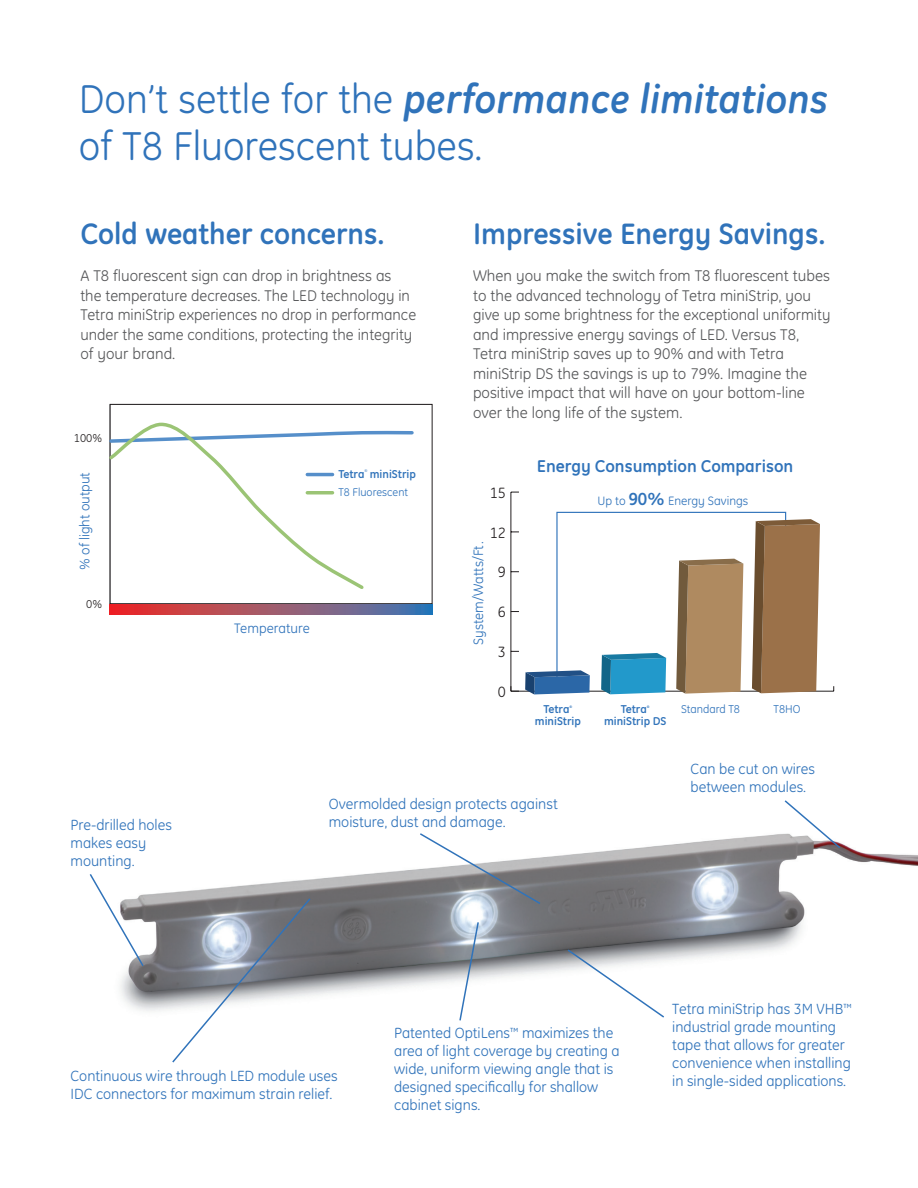
<style>
.page{position:relative;width:918px;height:1188px;background:#fff}
.page>*{position:absolute;margin:0;border:0;box-sizing:border-box;transform-origin:0 0}
.t1{font:40.95px/46.5px "GE Inspira";color:#3073ba}
.t2{font:700 30px "GE Inspira";color:#3073ba}
.t3{font:700 17.4px "GE Inspira";color:#3073ba}
.t4{font:15.75px/19.5px "GE Inspira";color:#57585a}
.t5{font:15.15px "GE Inspira";color:#231f20}
.t6{font:15px/18px "GE Inspira";color:#3073ba}
.t7{font:13.95px "GE Inspira";color:#3073ba}
.t8{font:12.45px "GE Inspira";color:#3073ba}
.t9{font:700 11.7px "GE Inspira";color:#3073ba}
.t10{font:11.7px "GE Inspira";color:#231f20}
.t11{font:700 11.55px "GE Inspira";color:#3073ba}
.t12{font:11.55px "GE Inspira";color:#3073ba}
.t13{font:11.4px "GE Inspira";color:#3073ba}
.t14{font:3.9px "GE Inspira";color:#3073ba}
.t15{font:700 3.6px "GE Inspira";color:#3073ba}
.s1{font-weight:700;font-style:italic}
.s2{font-weight:700;font-size:17.7px}
</style>
<div class="page">
<img style="left:120px;top:834px;width:798px;height:177px">
<svg style="left:171px;top:897px;width:141px;height:166px"></svg>
<svg style="left:783px;top:800px;width:59px;height:50px"></svg>
<svg style="left:458px;top:921px;width:22px;height:100px"></svg>
<svg style="left:89px;top:872px;width:56px;height:96px"></svg>
<svg style="left:418px;top:833px;width:124px;height:72px"></svg>
<svg style="left:566px;top:948px;width:100px;height:70px"></svg>
<hr style="left:511px;top:691px;width:323px;height:1px;background:#231f20">
<hr style="left:511px;top:492px;width:1px;height:199px;background:#231f20">
<svg style="left:511px;top:686px;width:8px;height:6px"></svg>
<svg style="left:525px;top:511px;width:295px;height:183px"></svg>
<div style="left:110px;top:404px;width:322px;height:200px;border:1px solid #231f20"></div>
<svg style="left:367px;top:430px;width:47px;height:5px"></svg>
<svg style="left:109px;top:421px;width:258px;height:171px"></svg>
<hr style="left:307px;top:473px;width:26px;height:3px;background:#568fca">
<hr style="left:307px;top:491px;width:26px;height:3px;background:#9bc475">
<svg style="left:110px;top:604px;width:322px;height:11px;background:#9a556c"></svg>
<h1 class="t1" style="left:79px;top:76px;width:751px">Don’t settle for the <span class="s1">performance limitations </span>of T8 Fluorescent tubes.</h1>
<h2 class="t2" style="left:80px;top:214px;width:306px">Cold weather concerns.</h2>
<p class="t4" style="left:80px;top:266px;width:337px">A T8 fluorescent sign can drop in brightness as the temperature decreases. The LED technology in Tetra miniStrip experiences no drop in performance under the same conditions, protecting the integrity of your brand.</p>
<p class="t10" style="left:74px;top:432px;width:30px">100%</p>
<p class="t7" style="left:77px;top:570px;width:99px;rotate:-90deg">% of light output</p>
<p class="t10" style="left:86px;top:597px;width:17px">0%</p>
<p class="t9" style="left:339px;top:466px;width:79px">Tetra miniStrip</p>
<p class="t14" style="left:365px;top:469px;width:5px">®</p>
<p class="t13" style="left:339px;top:485px;width:71px">T8 Fluorescent</p>
<p class="t7" style="left:234px;top:620px;width:77px">Temperature</p>
<h2 class="t2" style="left:473px;top:214px;width:354px">Impressive Energy Savings.</h2>
<p class="t4" style="left:473px;top:266px;width:359px">When you make the switch from T8 fluorescent tubes to the advanced technology of Tetra miniStrip, you give up some brightness for the exceptional uniformity and impressive energy savings of LED. Versus T8, Tetra miniStrip saves up to 90% and with Tetra miniStrip DS the savings is up to 79%. Imagine the positive impact that will have on your bottom-line over the long life of the system.</p>
<p class="t5" style="left:490px;top:484px;width:18px">15</p>
<p class="t5" style="left:490px;top:524px;width:18px">12</p>
<p class="t7" style="left:470px;top:645px;width:105px;rotate:-90deg">System/Watts/Ft.</p>
<p class="t5" style="left:498px;top:563px;width:10px">9</p>
<p class="t5" style="left:498px;top:603px;width:10px">6</p>
<p class="t5" style="left:498px;top:643px;width:10px">3</p>
<p class="t5" style="left:498px;top:683px;width:10px">0</p>
<p class="t3" style="left:537px;top:455px;width:258px">Energy Consumption Comparison</p>
<p class="t8" style="left:597px;top:494px;width:152px">Up to <span class="s2">90%</span> Energy Savings</p>
<p class="t11" style="left:543px;top:702px;width:28px">Tetra</p>
<p class="t15" style="left:570px;top:704px;width:4px">®</p>
<p class="t11" style="left:535px;top:714px;width:48px">miniStrip</p>
<p class="t11" style="left:621px;top:702px;width:28px">Tetra</p>
<p class="t15" style="left:647px;top:704px;width:4px">®</p>
<p class="t11" style="left:604px;top:714px;width:64px">miniStrip DS</p>
<p class="t12" style="left:681px;top:702px;width:61px">Standard T8</p>
<p class="t12" style="left:774px;top:702px;width:28px">T8HO</p>
<p class="t6" style="left:691px;top:760px;width:126px">Can be cut on wires between modules.</p>
<p class="t6" style="left:329px;top:795px;width:231px">Overmolded design protects against</p>
<p class="t6" style="left:71px;top:816px;width:103px">Pre-drilled holes</p>
<p class="t6" style="left:329px;top:813px;width:178px">moisture, dust and damage.</p>
<p class="t6" style="left:71px;top:834px;width:77px">makes easy mounting.</p>
<p class="t6" style="left:71px;top:1067px;width:269px">Continuous wire through LED module uses<br>IDC connectors for maximum strain relief.</p>
<p class="t6" style="left:394px;top:1024px;width:227px">Patented OptiLens<sup>™</sup> maximizes the area of light coverage by creating a wide, uniform viewing angle that is designed specifically for shallow cabinet signs.</p>
<p class="t6" style="left:672px;top:1000px;width:181px">Tetra miniStrip has 3M VHB<sup>™ </sup>industrial grade mounting tape that allows for greater convenience when installing in single-sided applications.</p>
</div>
